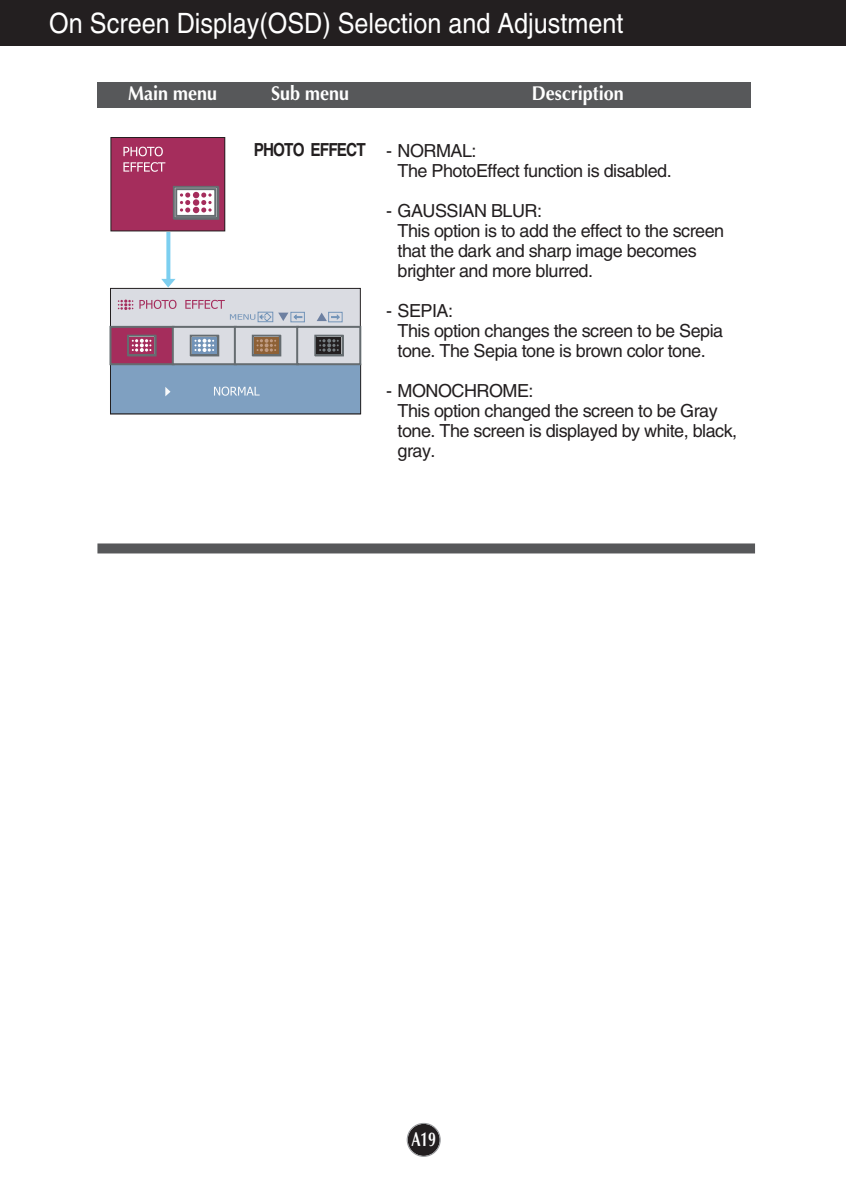
<style>
.page{position:relative;width:846px;height:1189px;background:#fff}
.page>*{position:absolute;margin:0;border:0;box-sizing:border-box;transform-origin:0 0}
.t1{font:28px "Helvetica";color:#fff;scale:.9 1}
.t2{font:700 20px "Optima";color:#fff;scale:.9 1}
.t3{font:700 20px "Optima";color:#fff;scale:.7 1}
.t4{font:18px/20px "Helvetica";letter-spacing:-.03em;color:#231f20}
.s1{font-weight:700}
</style>
<div class="page">
<div style="left:408px;top:1124px;width:32px;height:32px;background:#231f20;border-radius:50%"></div>
<div style="left:407px;top:1123px;width:34px;height:34px;border:1px solid #939598;border-radius:50%"></div>
<div style="left:0;top:0;width:846px;height:45px;background:#231f20"></div>
<div style="left:97px;top:543px;width:658px;height:10px;background:#57585a"></div>
<div style="left:98px;top:82px;width:653px;height:25px;background:#57585a"></div>
<div style="left:111px;top:137px;width:114px;height:94px;background:#a52d5c"></div>
<div style="left:110px;top:137px;width:115px;height:94px;border:1px solid #231f20"></div>
<svg style="left:123px;top:147px;width:40px;height:9px"></svg>
<svg style="left:123px;top:162px;width:42px;height:10px"></svg>
<div style="left:174px;top:187px;width:45px;height:33px;border:2px solid #656c70"></div>
<div style="left:174px;top:187px;width:44px;height:31px;background:#fff"></div>
<div style="left:173px;top:186px;width:46px;height:33px;border:2px solid #656c70"></div>
<svg style="left:180px;top:192px;width:32px;height:21px"></svg>
<div style="left:175px;top:188px;width:41px;height:29px;border:2px solid #656c70"></div>
<svg style="left:166px;top:232px;width:4px;height:47px"></svg>
<svg style="left:161px;top:279px;width:15px;height:8px"></svg>
<div style="left:110px;top:288px;width:250px;height:126px;background:#dadce2"></div>
<div style="left:110px;top:364px;width:251px;height:50px;background:#7fa0c1"></div>
<div style="left:110px;top:363px;width:251px;height:51px;border:1px solid #231f20"></div>
<div style="left:110px;top:327px;width:64px;height:37px;background:#a52d5c"></div>
<div style="left:109px;top:326px;width:66px;height:39px;border:2px solid #656c70"></div>
<svg style="left:214px;top:386px;width:46px;height:10px"></svg>
<svg style="left:165px;top:387px;width:5px;height:9px"></svg>
<svg style="left:118px;top:299px;width:244px;height:67px"></svg>
<h1 class="t1" style="left:49px;top:13px;width:639px">On Screen Display(OSD) Selection and Adjustment</h1>
<p class="t2" style="left:128px;top:84px;width:100px">Main menu</p>
<p class="t2" style="left:271px;top:84px;width:88px">Sub menu</p>
<p class="t2" style="left:532px;top:84px;width:104px">Description</p>
<p class="t4" style="left:398px;top:141px;width:276px;line-height:20.8px;text-indent:-144px"><span class="s1">PHOTO EFFECT</span> - NORMAL:<br>The PhotoEffect function is disabled.</p>
<p class="t4" style="left:398px;top:202px;width:328px;text-indent:-11px">- GAUSSIAN BLUR:<br>This option is to add the effect to the screen that the dark and sharp image becomes brighter and more blurred.</p>
<p class="t4" style="left:398px;top:302px;width:327px;text-indent:-11px">- SEPIA:<br>This option changes the screen to be Sepia tone. The Sepia tone is brown color tone.</p>
<p class="t4" style="left:398px;top:382px;width:341px;text-indent:-11px">- MONOCHROME:<br>This option changed the screen to be Gray tone. The screen is displayed by white, black, gray.</p>
<p class="t3" style="left:412px;top:1131px;width:36px">A19</p>
</div>
